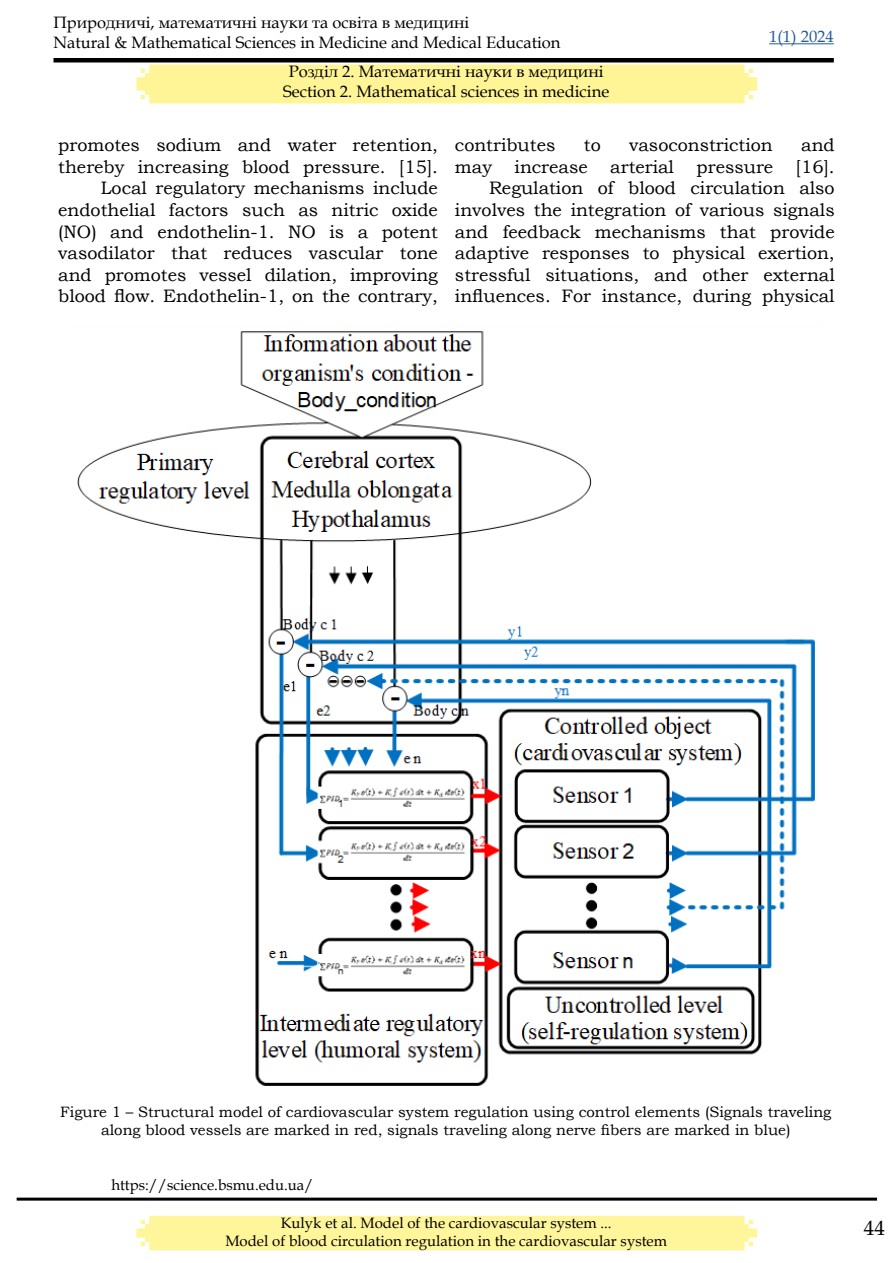
<style>
.page{position:relative;width:893px;height:1263px;background:#fff}
.page>*{position:absolute;margin:0;border:0;box-sizing:border-box;transform-origin:0 0}
.t1{font:21px "Book Antiqua";color:#000}
.t2{font:18px/21.6px "Bookman Old Style";color:#000;text-align:right}
.t3{font:16.5px/19.8px "Book Antiqua";color:#000;text-align:center}
.t4{font:16.5px "Book Antiqua";color:#275b9b}
.t5{font:15px/18px "Bookman Old Style";color:#000;text-align:center}
.t6{font:15px/18px "Book Antiqua";color:#000;text-align:center}
</style>
<div class="page">
<hr style="left:17px;top:1197px;width:860px;height:3px;background:#000">
<div style="left:136px;top:64px;width:621px;height:39px;background:#fff596"></div>
<hr style="left:54px;top:58px;width:780px;height:4px;background:#000">
<div style="left:136px;top:1216px;width:621px;height:34px;background:#fff69b"></div>
<hr style="left:769px;top:43px;width:65px;height:1px;background:#275b9b">
<img style="left:77px;top:331px;width:738px;height:755px">
<p class="t3" style="left:53px;top:12px;width:508px;text-align:left">Природничі, математичні науки та освіта в медицині<br>Natural &amp; Mathematical Sciences in Medicine and Medical Education</p>
<p class="t3" style="left:283px;top:61px;width:328px">Розділ 2. Математичні науки в медицині<br>Section 2. Mathematical sciences in medicine</p>
<p class="t4" style="left:769px;top:25px;width:66px">1(1) 2024</p>
<p class="t2" style="left:58px;top:134px;width:381px">promotes sodium and water retention, thereby increasing blood pressure. [15].<br>Local regulatory mechanisms include endothelial factors such as nitric oxide (NO) and endothelin-1. NO is a potent vasodilator that reduces vascular tone and promotes vessel dilation, improving blood flow. Endothelin-1, on the contrary,</p>
<p class="t2" style="left:455px;top:134px;width:102px">contributes</p>
<p class="t2" style="left:584px;top:134px;width:18px">to</p>
<p class="t2" style="left:629px;top:134px;width:145px">vasoconstriction</p>
<p class="t2" style="left:801px;top:134px;width:35px">and</p>
<p class="t2" style="left:455px;top:156px;width:39px">may</p>
<p class="t2" style="left:515px;top:156px;width:75px">increase</p>
<p class="t2" style="left:610px;top:156px;width:65px">arterial</p>
<p class="t2" style="left:697px;top:156px;width:78px">pressure</p>
<p class="t2" style="left:455px;top:156px;width:381px">[16].<br>Regulation of blood circulation also involves the integration of various signals and feedback mechanisms that provide adaptive responses to physical exertion, stressful situations, and other external influences. For instance, during physical</p>
<p class="t5" style="left:60px;top:1102px;width:773px">Figure 1 – Structural model of cardiovascular system regulation using control elements (Signals traveling along blood vessels are marked in red, signals traveling along nerve fibers are marked in blue)</p>
<p class="t6" style="left:111px;top:1176px;width:204px">https://science.bsmu.edu.ua/</p>
<p class="t6" style="left:225px;top:1214px;width:443px">Kulyk et al. Model of the cardiovascular system ...<br>Model of blood circulation regulation in the cardiovascular system</p>
<p class="t1" style="left:864px;top:1213px;width:22px">44</p>
</div>
